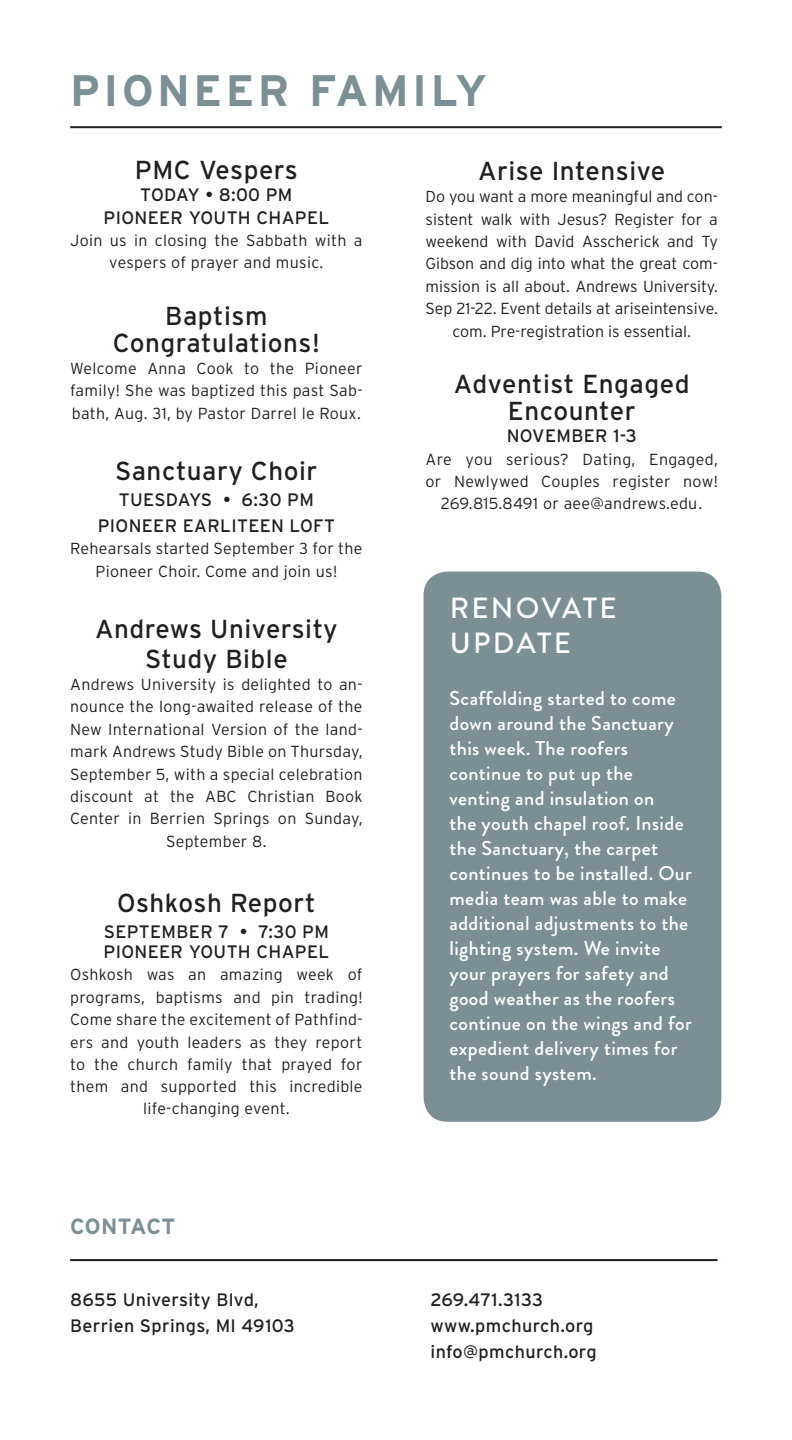
<style>
.page{position:relative;width:792px;height:1440px;background:#fff}
.page>*{position:absolute;margin:0;border:0;box-sizing:border-box;transform-origin:0 0}
.t1{font:700 44px "Interstate";letter-spacing:.08em;color:#7b8f95}
.Content_Headings-lef{font:500 29.2px/34.8px "Brandon Grotesque";letter-spacing:.08em;color:#fff}
.t2{font:26px/26.4px "Interstate";letter-spacing:.02em;color:#231f20;text-align:center}
.t3{font:700 22px "Interstate";color:#7b8f95}
.Responsive_Reading-l{font:500 20px/25px "Brandon Grotesque";letter-spacing:.02em;color:#fff}
.t4{font:18px/26.4px "Interstate";letter-spacing:.02em;color:#231f20}
.t5{font:300 16px/22.4px "Interstate";letter-spacing:.02em;color:#231f20;text-align:center}
.t6{font:300 16px/22.4px "Interstate";color:#231f20;text-align:center}
</style>
<div class="page">
<hr style="left:70px;top:126px;width:652px;height:2px;background:#231f20">
<hr style="left:70px;top:1259px;width:648px;height:2px;background:#231f20">
<div style="left:424px;top:572px;width:297px;height:550px;background:#7b8f95;border-radius:24px"></div>
<p class="t1" style="left:70px;top:66px;width:418px">PIONEER FAMILY</p>
<p class="t2" style="left:135px;top:156px;width:164px">PMC Vespers</p>
<p class="t4" style="left:140px;top:181px;width:154px">TODAY • 8:00 PM</p>
<p class="t4" style="left:104px;top:204px;width:227px">PIONEER YOUTH CHAPEL</p>
<p class="t5" style="left:70px;top:229px;width:294px">Join us in closing the Sabbath with a vespers of prayer and music.</p>
<p class="t2" style="left:113px;top:303px;width:209px">Baptism<br>Congratulations!</p>
<p class="t5" style="left:70px;top:357px;width:294px;text-align:justify">Welcome Anna Cook to the Pioneer family! She was baptized this past Sab&shy;bath, Aug. 31, by Pastor Darrel le Roux.</p>
<p class="t2" style="left:115px;top:457px;width:204px">Sanctuary Choir</p>
<p class="t4" style="left:119px;top:486px;width:197px">TUESDAYS • 6:30 PM</p>
<p class="t4" style="left:98px;top:512px;width:239px">PIONEER EARLITEEN LOFT</p>
<p class="t5" style="left:70px;top:537px;width:294px">Rehearsals started September 3 for the<br>Pioneer Choir. Come and join us!</p>
<p class="t2" style="left:95px;top:613px;width:244px;line-height:30px">Andrews University<br>Study Bible</p>
<p class="t5" style="left:70px;top:673px;width:294px">Andrews University is delighted to an&shy;nounce the long-awaited release of the New International Version of the land&shy;mark Andrews Study Bible on Thursday, September 5, with a special celebration discount at the ABC Christian Book Center in Berrien Springs on Sunday, September 8.</p>
<p class="t2" style="left:117px;top:889px;width:200px">Oshkosh Report</p>
<p class="t4" style="left:104px;top:918px;width:227px">SEPTEMBER 7 • 7:30 PM</p>
<p class="t4" style="left:104px;top:938px;width:227px">PIONEER YOUTH CHAPEL</p>
<p class="t5" style="left:70px;top:963px;width:294px">Oshkosh was an amazing week of programs, baptisms and pin trading!<br>Come share the excitement of Pathfind&shy;ers and youth leaders as they report to the church family that prayed for them and supported this incredible life-changing event.</p>
<p class="t3" style="left:70px;top:1214px;width:107px">CONTACT</p>
<p class="t2" style="left:478px;top:157px;width:189px">Arise Intensive</p>
<p class="t6" style="left:426px;top:185px;width:294px">Do you want a more meaningful and con&shy;sistent walk with Jesus? Register for a weekend with David Asscherick and Ty Gibson and dig into what the great com&shy;mission is all about. Andrews University.<br>Sep 21-22. Event details at ariseintensive. com. Pre-registration is essential.</p>
<p class="t2" style="left:454px;top:371px;width:237px">Adventist Engaged<br>Encounter</p>
<p class="t4" style="left:507px;top:422px;width:132px">NOVEMBER 1-3</p>
<p class="t5" style="left:426px;top:448px;width:294px">Are you serious? Dating, Engaged, or Newlywed Couples register now!<br>269.815.8491 or aee@andrews.edu .</p>
<p class="Content_Headings-lef" style="left:450px;top:591px;width:168px">RENOVATE<br>UPDATE</p>
<p class="Responsive_Reading-l" style="left:449px;top:686px;width:244px">Scaffolding started to come down around the Sanctuary this week. The roofers continue to put up the venting and insulation on<br>the youth chapel roof. Inside the Sanctuary, the carpet continues to be installed. Our media team was able to make additional adjustments to the lighting system. We invite your prayers for safety and good weather as the roofers continue on the wings and for expedient delivery times for the sound system.</p>
<p class="t4" style="left:70px;top:1286px;width:226px">8655 University Blvd,<br>Berrien Springs, MI 49103</p>
<p class="t4" style="left:431px;top:1286px;width:114px">269.471.3133</p>
<p class="t4" style="left:431px;top:1312px;width:164px">www.pmchurch.org</p>
<p class="t4" style="left:431px;top:1339px;width:168px">info@pmchurch.org</p>
</div>
